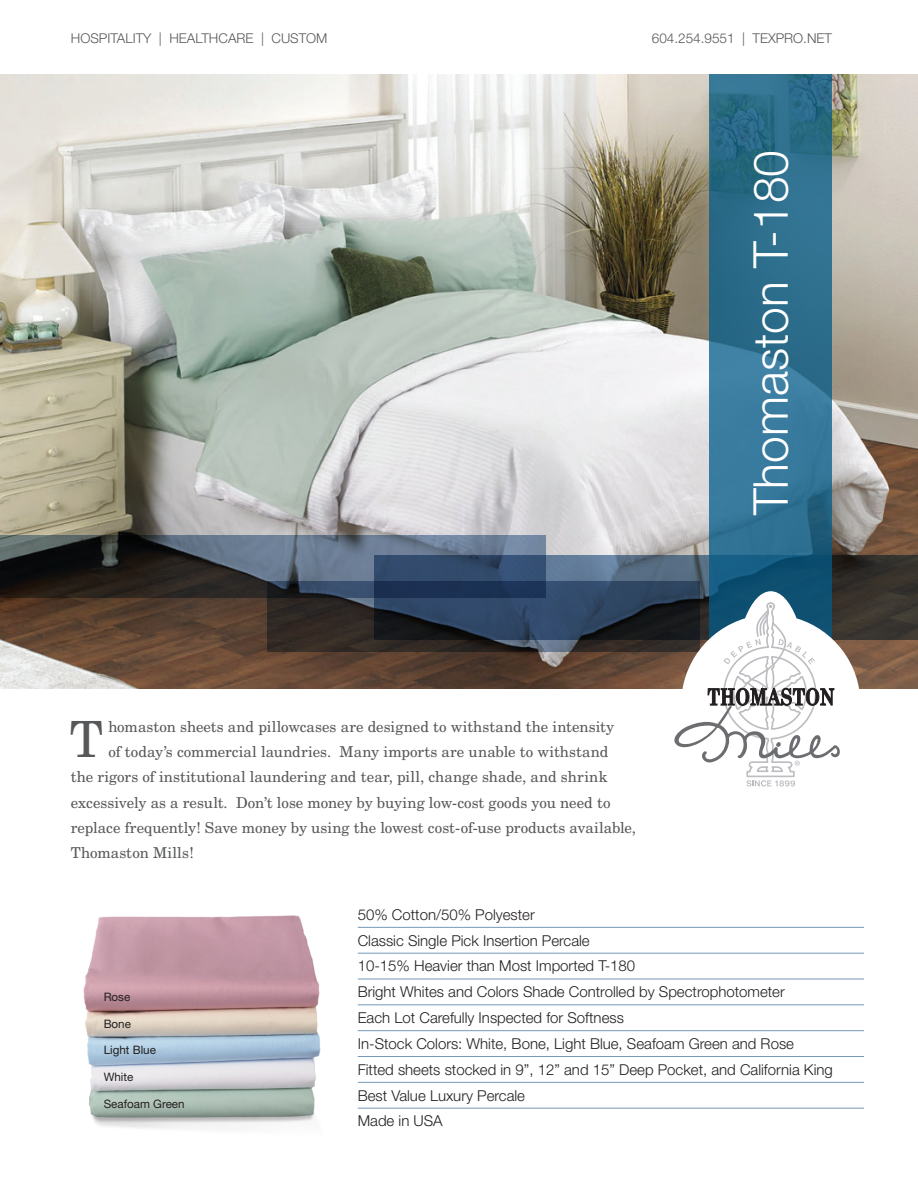
<style>
.page{position:relative;width:918px;height:1188px;background:#fff}
.page>*{position:absolute;margin:0;border:0;box-sizing:border-box;transform-origin:0 0}
.t1{font:49.95px "New Century Schlbk";color:#57585a}
.t2{font:300 48px "Helvetica Neue LT Std";color:#fff}
.t3{font:15px "New Century Schlbk";color:#57585a}
.t4{font:300 15px/25.8px "Helvetica Neue LT Std";color:#231f20}
.t5{font:300 13.5px "Helvetica Neue LT Std";color:#57585a}
.t6{font:11.7px "Helvetica Neue LT Std";color:#231f20}
</style>
<div class="page">
<img style="left:0;top:74px;width:918px;height:614px">
<svg style="left:0;top:535px;width:546px;height:63px;background:#434a52"></svg>
<svg style="left:374px;top:555px;width:544px;height:85px;background:#3f4b5b"></svg>
<svg style="left:267px;top:581px;width:433px;height:70px;background:#2a3545"></svg>
<svg style="left:710px;top:74px;width:122px;height:517px;background:#2d6f8e"></svg>
<svg style="left:674px;top:591px;width:186px;height:196px"></svg>
<hr style="left:358px;top:927px;width:506px;height:1px;background:#7798b9">
<hr style="left:358px;top:953px;width:506px;height:1px;background:#7798b9">
<hr style="left:358px;top:979px;width:506px;height:1px;background:#7798b9">
<hr style="left:358px;top:1004px;width:506px;height:1px;background:#7798b9">
<hr style="left:358px;top:1030px;width:506px;height:1px;background:#7798b9">
<hr style="left:358px;top:1056px;width:506px;height:1px;background:#7798b9">
<hr style="left:358px;top:1082px;width:506px;height:1px;background:#7798b9">
<hr style="left:358px;top:1108px;width:506px;height:1px;background:#7798b9">
<img style="left:83px;top:915px;width:238px;height:214px">
<p class="t5" style="left:71px;top:30px;width:258px">HOSPITALITY | HEALTHCARE | CUSTOM</p>
<p class="t5" style="left:652px;top:30px;width:182px">604.254.9551 | TEXPRO.NET</p>
<h1 class="t1" style="left:70px;top:708px;width:35px">T</h1>
<p class="t3" style="left:108px;top:717px;width:507px">homaston sheets and pillowcases are designed to withstand the intensity</p>
<p class="t3" style="left:108px;top:743px;width:501px">of today’s commercial laundries. Many imports are unable to withstand</p>
<p class="t3" style="left:71px;top:768px;width:538px">the rigors of institutional laundering and tear, pill, change shade, and shrink</p>
<p class="t3" style="left:71px;top:793px;width:541px">excessively as a result. Don’t lose money by buying low-cost goods you need to</p>
<p class="t3" style="left:71px;top:818px;width:567px">replace frequently! Save money by using the lowest cost-of-use products available,</p>
<p class="t3" style="left:71px;top:843px;width:125px">Thomaston Mills!</p>
<h2 class="t2" style="left:742px;top:515px;width:367px;rotate:-90deg">Thomaston T-180</h2>
<p class="t6" style="left:104px;top:990px;width:28px">Rose</p>
<p class="t6" style="left:104px;top:1016px;width:29px">Bone</p>
<p class="t6" style="left:104px;top:1043px;width:54px">Light Blue</p>
<p class="t6" style="left:104px;top:1070px;width:31px">White</p>
<p class="t6" style="left:104px;top:1097px;width:83px">Seafoam Green</p>
<p class="t4" style="left:358px;top:901px;width:477px">50% Cotton/50% Polyester<br>Classic Single Pick Insertion Percale<br>10-15% Heavier than Most Imported T-180<br>Bright Whites and Colors Shade Controlled by Spectrophotometer<br>Each Lot Carefully Inspected for Softness<br>In-Stock Colors: White, Bone, Light Blue, Seafoam Green and Rose Fitted sheets stocked in 9”, 12” and 15” Deep Pocket, and California King Best Value Luxury Percale<br>Made in USA</p>
</div>
